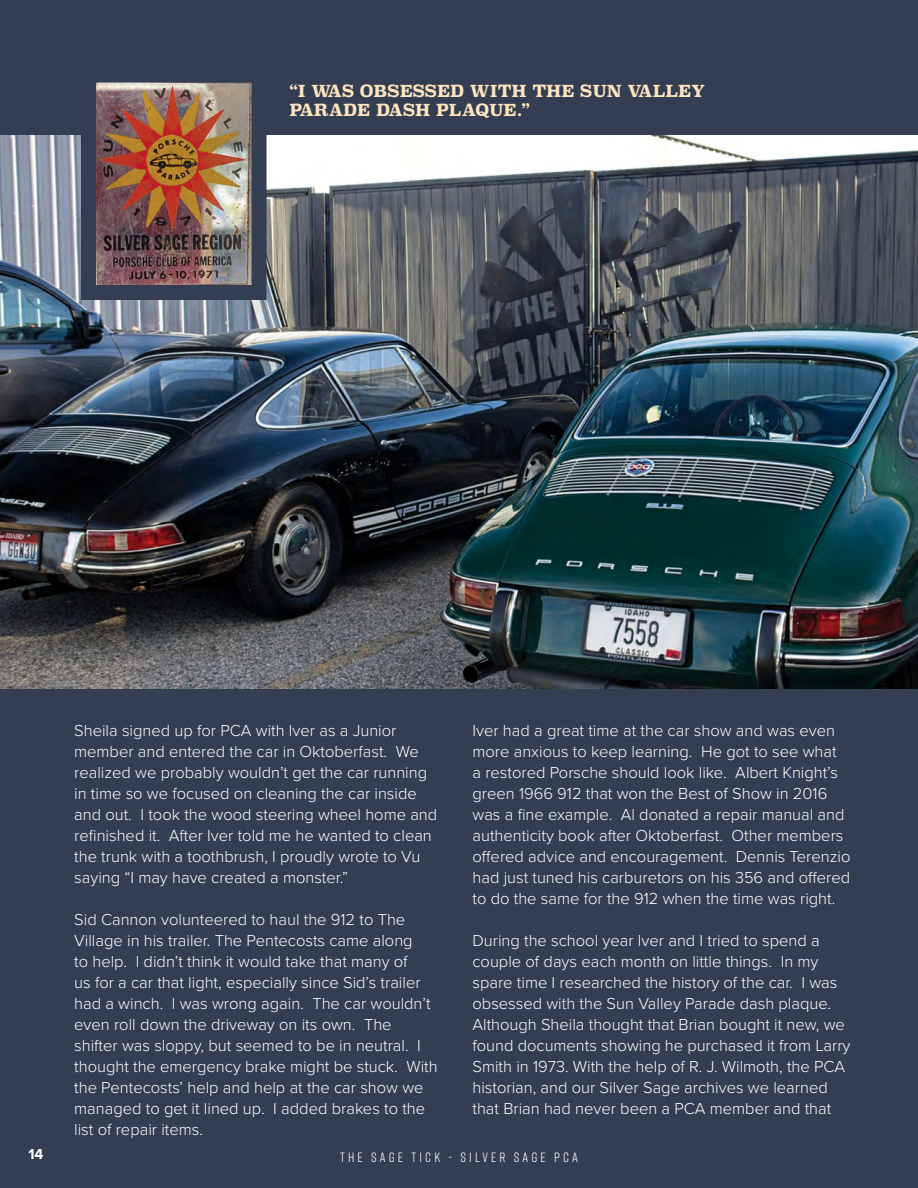
<style>
.page{position:relative;width:918px;height:1188px;background:#333e52}
.page>*{position:absolute;margin:0;border:0;box-sizing:border-box;transform-origin:0 0}
.t1{font:300 16.5px/21px "Proxima Nova";color:#fff}
.t2{font:700 16.5px/19.5px "Superclarendon";color:#fee4bf}
.t3{font:700 15px "Proxima Nova";color:#fff}
.t4{font:13.5px "Rift";letter-spacing:.235em;color:#fff}
</style>
<div class="page">
<img style="left:0;top:135px;width:918px;height:553px">
<img style="left:74px;top:82px;width:200px;height:226px">
<p class="t2" style="left:289px;top:82px;width:417px">“I WAS OBSESSED WITH THE SUN VALLEY<br>PARADE DASH PLAQUE.”</p>
<p class="t1" style="left:74px;top:719px;width:365px">Sheila signed up for PCA with Iver as a Junior member and entered the car in Oktoberfast. We realized we probably wouldn’t get the car running in time so we focused on cleaning the car inside and out. I took the wood steering wheel home and refinished it. After Iver told me he wanted to clean the trunk with a toothbrush, I proudly wrote to Vu saying “I may have created a monster.”</p>
<p class="t1" style="left:74px;top:908px;width:365px">Sid Cannon volunteered to haul the 912 to The Village in his trailer. The Pentecosts came along<br>to help. I didn’t think it would take that many of<br>us for a car that light, especially since Sid’s trailer had a winch. I was wrong again. The car wouldn’t even roll down the driveway on its own. The shifter was sloppy, but seemed to be in neutral. I thought the emergency brake might be stuck. With the Pentecosts’ help and help at the car show we managed to get it lined up. I added brakes to the list of repair items.</p>
<p class="t1" style="left:472px;top:719px;width:379px">Iver had a great time at the car show and was even more anxious to keep learning. He got to see what<br>a restored Porsche should look like. Albert Knight’s green 1966 912 that won the Best of Show in 2016 was a fine example. Al donated a repair manual and authenticity book after Oktoberfast. Other members offered advice and encouragement. Dennis Terenzio had just tuned his carburetors on his 356 and offered to do the same for the 912 when the time was right.</p>
<p class="t1" style="left:472px;top:929px;width:380px">During the school year Iver and I tried to spend a couple of days each month on little things. In my spare time I researched the history of the car. I was obsessed with the Sun Valley Parade dash plaque.<br>Although Sheila thought that Brian bought it new, we found documents showing he purchased it from Larry Smith in 1973. With the help of R. J. Wilmoth, the PCA historian, and our Silver Sage archives we learned that Brian had never been a PCA member and that</p>
<p class="t3" style="left:28px;top:1143px;width:17px">14</p>
<p class="t4" style="left:340px;top:1148px;width:239px">THE SAGE TICK - SILVER SAGE PCA</p>
</div>
